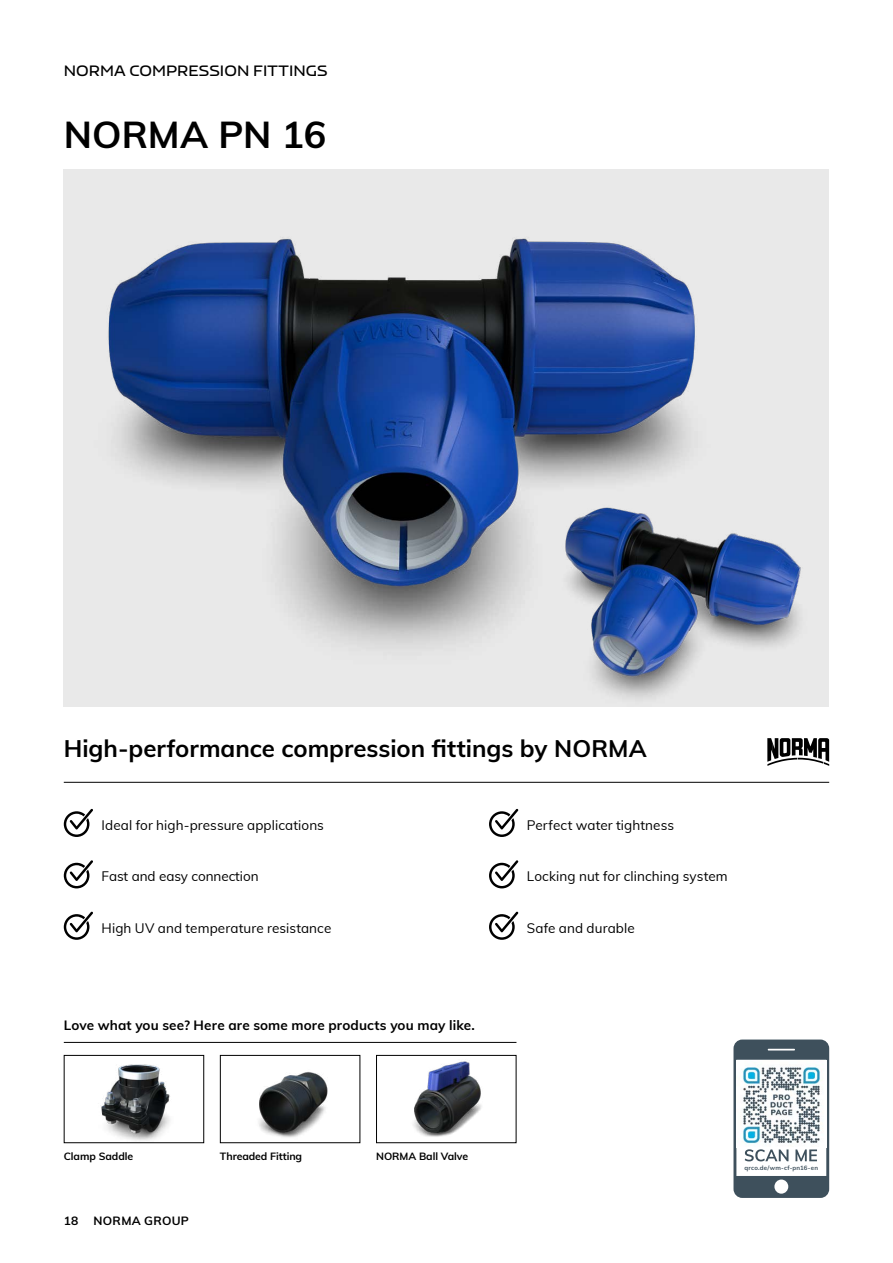
<style>
.page{position:relative;width:893px;height:1263px;background:#fff}
.page>*{position:absolute;margin:0;border:0;box-sizing:border-box;transform-origin:0 0}
.t1{font:700 37.5px "Muli";color:#000}
.t2{font:700 24px "Muli";color:#000}
.t3{font:600 15px "Nizzoli";letter-spacing:.005em;color:#000}
.t4{font:13.5px "Muli";letter-spacing:.005em;color:#000}
.t5{font:700 13.5px "Muli";letter-spacing:.01em;color:#000}
.t6{font:700 12px "Muli";letter-spacing:.025em;color:#000}
.t7{font:700 10.5px "Muli";letter-spacing:-.005em;color:#000}
.t8{font:700 6.15px "Muli";letter-spacing:.025em;color:#3e505c}
</style>
<div class="page">
<svg style="left:733px;top:1039px;width:96px;height:159px"></svg>
<img style="left:737px;top:1060px;width:89px;height:88px">
<svg style="left:63px;top:1055px;width:141px;height:88px"></svg>
<svg style="left:376px;top:1055px;width:141px;height:88px"></svg>
<svg style="left:220px;top:1055px;width:141px;height:88px"></svg>
<svg style="left:64px;top:809px;width:29px;height:28px"></svg>
<svg style="left:489px;top:809px;width:29px;height:28px"></svg>
<svg style="left:64px;top:911px;width:29px;height:29px"></svg>
<svg style="left:489px;top:911px;width:29px;height:29px"></svg>
<svg style="left:64px;top:860px;width:29px;height:28px"></svg>
<svg style="left:489px;top:860px;width:29px;height:28px"></svg>
<hr style="left:64px;top:782px;width:765px;height:1px;background:#000">
<svg style="left:767px;top:738px;width:62px;height:28px"></svg>
<hr style="left:64px;top:1042px;width:452px;height:1px;background:#000">
<div style="left:64px;top:169px;width:765px;height:538px;background:#e9e9e9"></div>
<img style="left:108px;top:237px;width:587px;height:411px">
<img style="left:531px;top:427px;width:270px;height:272px">
<p class="t3" style="left:64px;top:62px;width:265px">NORMA COMPRESSION FITTINGS</p>
<h1 class="t1" style="left:64px;top:107px;width:264px">NORMA PN 16</h1>
<h2 class="t2" style="left:64px;top:731px;width:585px">High-performance compression fittings by NORMA</h2>
<p class="t4" style="left:102px;top:815px;width:224px">Ideal for high-pressure applications</p>
<p class="t4" style="left:527px;top:815px;width:149px">Perfect water tightness</p>
<p class="t4" style="left:102px;top:866px;width:159px">Fast and easy connection</p>
<p class="t4" style="left:527px;top:866px;width:202px">Locking nut for clinching system</p>
<p class="t4" style="left:102px;top:918px;width:231px">High UV and temperature resistance</p>
<p class="t4" style="left:527px;top:918px;width:109px">Safe and durable</p>
<p class="t5" style="left:64px;top:1015px;width:412px">Love what you see? Here are some more products you may like.</p>
<p class="t7" style="left:64px;top:1148px;width:71px">Clamp Saddle</p>
<p class="t7" style="left:220px;top:1148px;width:84px">Threaded Fitting</p>
<p class="t7" style="left:376px;top:1148px;width:94px">NORMA Ball Valve</p>
<p class="t6" style="left:64px;top:1211px;width:16px">18</p>
<p class="t6" style="left:94px;top:1211px;width:97px">NORMA GROUP</p>
<p class="t8" style="left:744px;top:1163px;width:75px">qrco.de/wm-cf-pn16-en</p>
</div>
